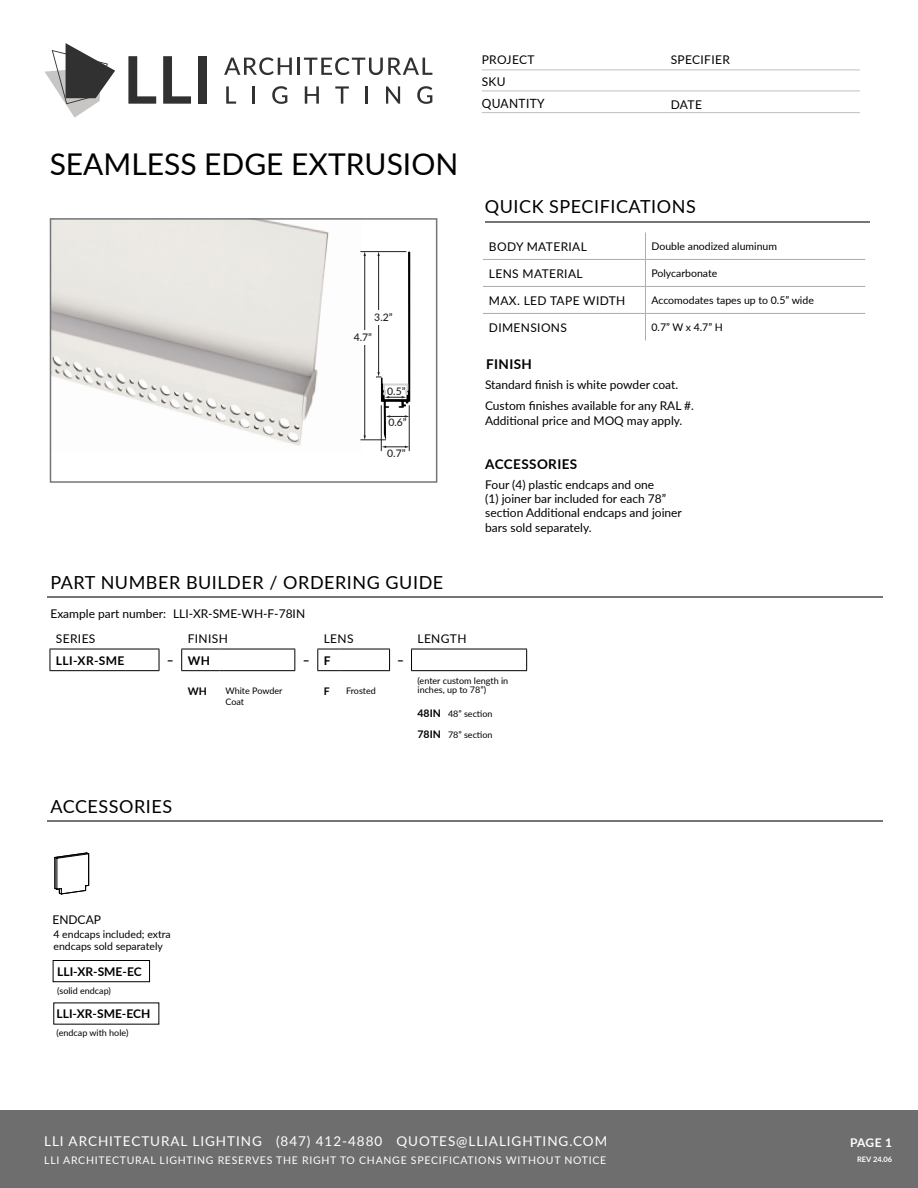
<style>
.page{position:relative;width:918px;height:1188px;background:#fff}
.page>*{position:absolute;margin:0;border:0;box-sizing:border-box;transform-origin:0 0}
.t1{font:30px "Lato";color:#000}
.t2{font:18px "Lato";letter-spacing:.03em;color:#000}
.t3{font:13.5px "Lato";letter-spacing:.07em;color:#fff}
.t4{font:700 13.5px "Lato";letter-spacing:.03em;color:#000}
.t5{font:12.75px "Lato";letter-spacing:.03em;color:#000;scale:.94 1}
.t6{font:12px/14.4px "Lato";color:#000}
.t7{font:12px/22px "Lato";letter-spacing:.03em;color:#000}
.t8{font:700 12px "Lato";color:#000}
.t9{font:700 12px "Lato";color:#fff}
.t10{font:10.5px/12.6px "Lato";color:#000}
.t11{font:10.5px "Lato";letter-spacing:.07em;color:#fff}
.t12{font:500 10.5px "Lato";color:#231f20}
.t13{font:700 10.5px "Lato";color:#000}
.t14{font:9px "Lato";color:#000}
.t15{font:700 7.5px "Lato";color:#fff}
.s1{font-weight:700;font-size:10.5px}
</style>
<div class="page">
<img style="left:53px;top:221px;width:276px;height:225px">
<hr style="left:483px;top:259px;width:162px;height:1px;background:#acacac">
<hr style="left:645px;top:259px;width:220px;height:1px;background:#acacac">
<hr style="left:483px;top:286px;width:162px;height:1px;background:#acacac">
<hr style="left:645px;top:286px;width:220px;height:1px;background:#acacac">
<hr style="left:483px;top:313px;width:162px;height:1px;background:#acacac">
<hr style="left:645px;top:313px;width:220px;height:1px;background:#acacac">
<svg style="left:645px;top:232px;width:1px;height:108px"></svg>
<hr style="left:48px;top:820px;width:835px;height:2px;background:#737577">
<hr style="left:485px;top:221px;width:385px;height:1px;background:#737577">
<hr style="left:48px;top:597px;width:835px;height:1px;background:#737577">
<hr style="left:50px;top:649px;width:109px;height:1px;background:#000">
<svg style="left:50px;top:649px;width:1px;height:21px"></svg>
<svg style="left:159px;top:649px;width:1px;height:21px"></svg>
<hr style="left:181px;top:649px;width:39px;height:1px;background:#000">
<svg style="left:181px;top:649px;width:1px;height:21px"></svg>
<hr style="left:220px;top:649px;width:75px;height:1px;background:#000">
<svg style="left:294px;top:649px;width:1px;height:21px"></svg>
<hr style="left:340px;top:649px;width:50px;height:1px;background:#000">
<svg style="left:389px;top:649px;width:1px;height:21px"></svg>
<hr style="left:411px;top:649px;width:116px;height:1px;background:#000">
<svg style="left:411px;top:649px;width:1px;height:21px"></svg>
<svg style="left:526px;top:649px;width:1px;height:21px"></svg>
<hr style="left:50px;top:670px;width:109px;height:1px;background:#000">
<hr style="left:181px;top:670px;width:39px;height:1px;background:#000">
<hr style="left:220px;top:670px;width:75px;height:1px;background:#000">
<svg style="left:317px;top:649px;width:23px;height:22px"></svg>
<hr style="left:340px;top:670px;width:50px;height:1px;background:#000">
<hr style="left:411px;top:670px;width:116px;height:1px;background:#000">
<div style="left:0;top:1110px;width:918px;height:78px;background:#6f6e6f"></div>
<div style="left:50px;top:218px;width:387px;height:265px;border:2px solid #737577"></div>
<div style="left:53px;top:960px;width:97px;height:22px;border:1px solid #000"></div>
<hr style="left:360px;top:251px;width:46px;height:1px;background:#231f20">
<hr style="left:381px;top:405px;width:1px;height:46px;background:#231f20">
<hr style="left:409px;top:405px;width:1px;height:46px;background:#231f20">
<svg style="left:360px;top:252px;width:50px;height:196px"></svg>
<div style="left:375px;top:310px;width:27px;height:15px;background:#fff"></div>
<svg style="left:45px;top:43px;width:70px;height:75px"></svg>
<svg style="left:224px;top:57px;width:68px;height:18px"></svg>
<hr style="left:297px;top:58px;width:3px;height:17px;background:#313131">
<svg style="left:304px;top:57px;width:128px;height:18px"></svg>
<svg style="left:226px;top:86px;width:10px;height:18px"></svg>
<svg style="left:253px;top:86px;width:2px;height:18px"></svg>
<svg style="left:272px;top:86px;width:15px;height:18px"></svg>
<svg style="left:305px;top:86px;width:14px;height:18px"></svg>
<svg style="left:335px;top:86px;width:14px;height:18px"></svg>
<hr style="left:365px;top:86px;width:3px;height:18px;background:#313131">
<svg style="left:386px;top:86px;width:14px;height:18px"></svg>
<svg style="left:417px;top:86px;width:15px;height:18px"></svg>
<svg style="left:128px;top:56px;width:28px;height:48px"></svg>
<svg style="left:163px;top:56px;width:28px;height:48px"></svg>
<div style="left:198px;top:56px;width:9px;height:48px;background:#313131"></div>
<hr style="left:482px;top:112px;width:378px;height:1px;background:#c7c7c7">
<hr style="left:482px;top:90px;width:378px;height:1px;background:#c7c7c7">
<hr style="left:482px;top:69px;width:378px;height:1px;background:#c7c7c7">
<svg style="left:54px;top:852px;width:35px;height:42px"></svg>
<p class="t7" style="left:482px;top:48px;width:54px">PROJECT<br>SKU</p>
<p class="t5" style="left:482px;top:94px;width:69px">QUANTITY</p>
<p class="t7" style="left:671px;top:48px;width:61px">SPECIFIER</p>
<p class="t6" style="left:671px;top:97px;width:33px">DATE</p>
<h1 class="t1" style="left:50px;top:143px;width:410px">SEAMLESS EDGE EXTRUSION</h1>
<p class="t12" style="left:374px;top:310px;width:20px">3.2”</p>
<p class="t12" style="left:354px;top:329px;width:20px">4.7”</p>
<p class="t12" style="left:387px;top:384px;width:20px">0.5”</p>
<p class="t12" style="left:388px;top:414px;width:20px">0.6”</p>
<p class="t12" style="left:387px;top:445px;width:20px">0.7”</p>
<h2 class="t2" style="left:50px;top:570px;width:394px">PART NUMBER BUILDER / ORDERING GUIDE</h2>
<p class="t6" style="left:56px;top:601px;width:251px;line-height:25px;text-indent:-6px">Example part number: LLI-XR-SME-WH-F-78IN<br>SERIES</p>
<p class="t6" style="left:188px;top:631px;width:42px">FINISH</p>
<p class="t6" style="left:324px;top:631px;width:31px">LENS</p>
<p class="t6" style="left:418px;top:631px;width:51px">LENGTH</p>
<p class="t8" style="left:56px;top:651px;width:70px">LLI-XR-SME</p>
<p class="t8" style="left:167px;top:651px;width:45px">– WH</p>
<p class="t8" style="left:303px;top:651px;width:29px">– F</p>
<p class="t8" style="left:397px;top:651px;width:8px">–</p>
<h2 class="t2" style="left:485px;top:194px;width:212px">QUICK SPECIFICATIONS</h2>
<p class="t7" style="left:489px;top:235px;width:99px">BODY MATERIAL</p>
<p class="t10" style="left:651px;top:240px;width:127px">Double anodized aluminum</p>
<p class="t7" style="left:489px;top:262px;width:95px">LENS MATERIAL</p>
<p class="t10" style="left:651px;top:267px;width:67px">Polycarbonate</p>
<p class="t7" style="left:489px;top:289px;width:138px">MAX. LED TAPE WIDTH</p>
<p class="t10" style="left:651px;top:294px;width:164px">Accomodates tapes up to 0.5” wide</p>
<p class="t7" style="left:489px;top:316px;width:80px">DIMENSIONS</p>
<p class="t10" style="left:651px;top:321px;width:73px">0.7” W x 4.7” H</p>
<p class="t4" style="left:486px;top:354px;width:47px">FINISH</p>
<p class="t6" style="left:485px;top:374px;width:211px;line-height:21.1px">Standard finish is white powder coat.<br>Custom finishes available for any RAL #.</p>
<p class="t6" style="left:485px;top:413px;width:199px">Additional price and MOQ may apply.</p>
<p class="t4" style="left:485px;top:454px;width:94px">ACCESSORIES</p>
<p class="t6" style="left:485px;top:477px;width:198px">Four (4) plastic endcaps and one<br>(1) joiner bar included for each 78” section Additional endcaps and joiner bars sold separately.</p>
<p class="t14" style="left:418px;top:674px;width:92px">(enter custom length in</p>
<p class="t13" style="left:188px;top:684px;width:21px">WH</p>
<p class="t14" style="left:226px;top:684px;width:58px">White Powder</p>
<p class="t14" style="left:418px;top:683px;width:70px">inches, up to 78”)</p>
<p class="t14" style="left:226px;top:695px;width:20px">Coat</p>
<p class="t13" style="left:324px;top:684px;width:7px">F</p>
<p class="t14" style="left:346px;top:684px;width:31px">Frosted</p>
<h2 class="t2" style="left:50px;top:794px;width:123px">ACCESSORIES</h2>
<p class="t14" style="left:418px;top:707px;width:77px"><span class="s1">48IN</span> 48” section</p>
<p class="t14" style="left:418px;top:729px;width:77px"><span class="s1">78IN</span> 78” section</p>
<p class="t6" style="left:52px;top:912px;width:50px">ENDCAP</p>
<p class="t10" style="left:54px;top:927px;width:119px">4 endcaps included; extra endcaps sold separately</p>
<p class="t8" style="left:57px;top:962px;width:86px">LLI-XR-SME-EC</p>
<p class="t14" style="left:57px;top:984px;width:55px">(solid endcap)</p>
<p class="t8" style="left:57px;top:1005px;width:95px">LLI-XR-SME-ECH</p>
<p class="t14" style="left:57px;top:1026px;width:73px">(endcap with hole)</p>
<p class="t3" style="left:44px;top:1131px;width:565px">LLI ARCHITECTURAL LIGHTING (847) 412-4880 QUOTES@LLIALIGHTING.COM</p>
<p class="t11" style="left:44px;top:1153px;width:564px">LLI ARCHITECTURAL LIGHTING RESERVES THE RIGHT TO CHANGE SPECIFICATIONS WITHOUT NOTICE</p>
<p class="t9" style="left:850px;top:1134px;width:44px">PAGE 1</p>
<p class="t15" style="left:857px;top:1154px;width:37px">REV 24.06</p>
</div>
